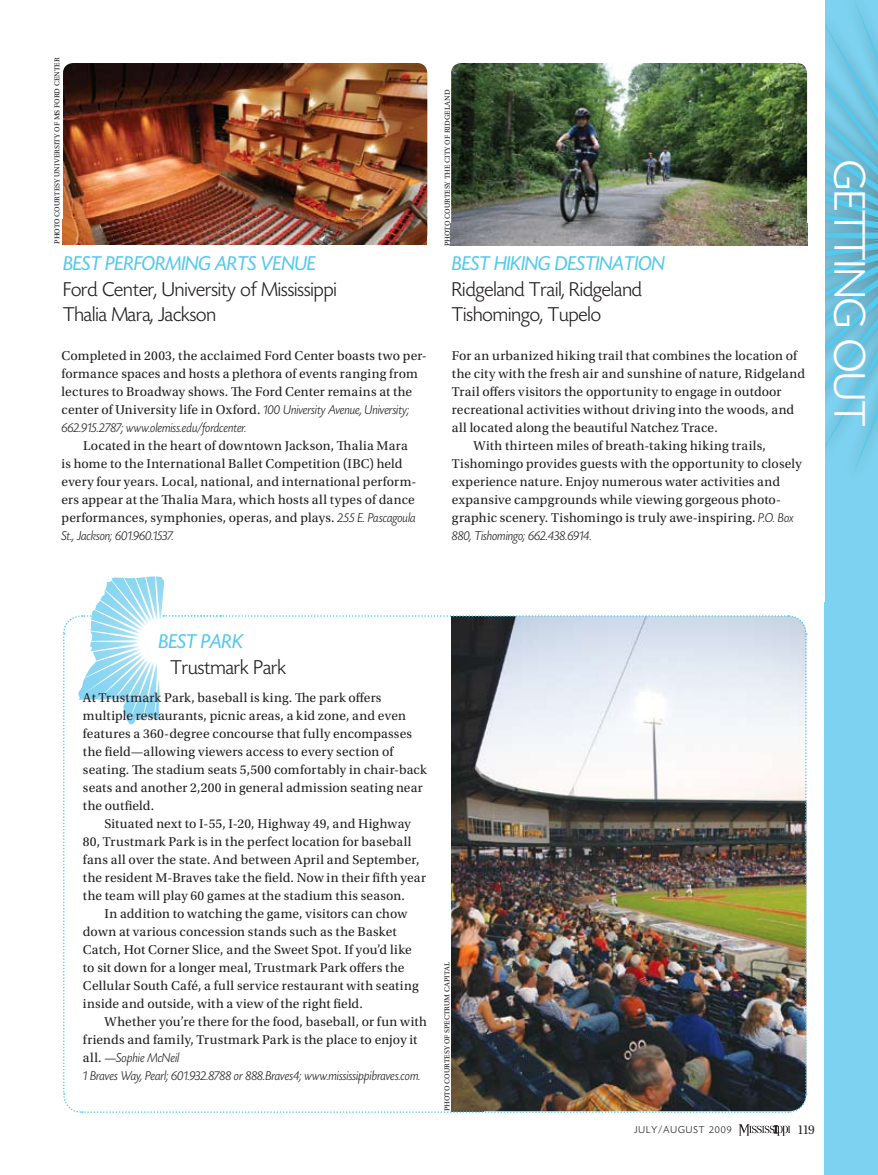
<style>
.page{position:relative;width:878px;height:1175px;background:#fff}
.page>*{position:absolute;margin:0;border:0;box-sizing:border-box;transform-origin:0 0}
.t1{font:300 46.5px "Today Sans HEFOP";color:#fff}
.t2{font:300 21px/25.5px "Today Sans HEFOP";color:#231f20}
.t3{font:italic 21px "Today Sans HEFOP";color:#52c9ed}
.t4{font:16.5px "Utopia Headline";color:#231f20}
.t5{font:13.5px/18px "Utopia Std";letter-spacing:.015em;color:#231f20}
.t6{font:italic 300 13.5px/18px "Today Sans HEFOP";letter-spacing:.005em;color:#231f20}
.t7{font:13.5px "Utopia Std";letter-spacing:.035em;color:#231f20}
.t8{font:300 10.5px "Today Sans HEFOP";letter-spacing:.1em;color:#231f20}
.t9{font:7.5px "Utopia Std Capt";letter-spacing:.01em;color:#231f20}
.s1{font-family:"Today Sans HEFOP";font-weight:300;font-style:italic}
.s2{font-family:"Utopia Std";font-weight:400;font-style:normal}
.s3{font-family:"Utopia Std";font-weight:400;font-style:normal;font-size:12.75px}
</style>
<div class="page">
<svg style="left:738px;top:1124px;width:52px;height:11px"></svg>
<div style="left:824px;top:0;width:54px;height:1174px;background:#7cd2f0"></div>
<svg style="left:824px;top:0;width:54px;height:478px"></svg>
<img style="left:451px;top:63px;width:356px;height:161px">
<img style="left:63px;top:63px;width:364px;height:156px">
<img style="left:63px;top:576px;width:744px;height:537px">
<img style="left:63px;top:219px;width:364px;height:25px">
<img style="left:450px;top:224px;width:357px;height:22px">
<p class="t9" style="left:53px;top:244px;width:187px;rotate:-90deg">PHOTOCOURTESYUNIVERSITYOFMSFORD CENTER</p>
<h2 class="t3" style="left:63px;top:252px;width:254px">BEST PERFORMING ARTS VENUE</h2>
<h2 class="t2" style="left:63px;top:277px;width:275px">Ford Center, University of Mississippi<br>Thalia Mara, Jackson</h2>
<p class="t5" style="left:62px;top:347px;width:367px">Completed in 2003, the acclaimed Ford Center boasts two per&shy;formance spaces and hosts a plethora of events ranging from lectures to Broadway shows. The Ford Center remains at the center of University life in Oxford. <span class="s1">100 University Avenue, University;</span></p>
<p class="t6" style="left:62px;top:419px;width:186px">662.915.2787; www.olemiss.edu/fordcenter.</p>
<p class="t5" style="left:62px;top:437px;width:356px;text-indent:22px">Located in the heart of downtown Jackson, Thalia Mara is home to the International Ballet Competition (IBC) held every four years. Local, national, and international perform&shy;ers appear at the Thalia Mara, which hosts all types of dance performances, symphonies, operas, and plays. <span class="s1">255 E. Pascagoula</span></p>
<p class="t6" style="left:62px;top:527px;width:114px">St., Jackson; 601.960.1537.</p>
<p class="t9" style="left:443px;top:246px;width:158px;rotate:-90deg">PHOTOCOURTESYTHECITYOFRIDGELAND</p>
<h2 class="t3" style="left:452px;top:252px;width:214px">BEST HIKING DESTINATION</h2>
<h2 class="t2" style="left:452px;top:277px;width:191px">Ridgeland Trail, Ridgeland<br>Tishomingo, Tupelo</h2>
<p class="t5" style="left:452px;top:347px;width:347px">For an urbanized hiking trail that combines the location of</p>
<p class="t5" style="left:452px;top:365px;width:354px">the city with the fresh air and sunshine of nature, Ridgeland</p>
<p class="t5" style="left:452px;top:383px;width:331px">Trail offers visitors the opportunity to engage in outdoor</p>
<p class="t5" style="left:452px;top:401px;width:344px">recreational activities without driving into the woods, and</p>
<p class="t5" style="left:452px;top:419px;width:267px">all located along the beautiful Natchez Trace.</p>
<p class="t7" style="left:473px;top:438px;width:294px">With thirteen miles of breath-taking hiking trails,</p>
<p class="t5" style="left:452px;top:455px;width:351px">Tishomingo provides guests with the opportunity to closely</p>
<p class="t5" style="left:452px;top:473px;width:330px">experience nature. Enjoy numerous water activities and</p>
<p class="t5" style="left:452px;top:491px;width:331px">expansive campgrounds while viewing gorgeous photo-</p>
<p class="t5" style="left:452px;top:509px;width:343px">graphic scenery. Tishomingo is truly awe-inspiring. <span class="s1">P.O. Box</span></p>
<p class="t6" style="left:452px;top:527px;width:141px">880, Tishomingo; 662.438.6914.</p>
<h1 class="t1" style="left:873px;top:159px;width:268px;rotate:90deg">GETTING OUT</h1>
<h2 class="t3" style="left:159px;top:630px;width:64px">BEST PARK</h2>
<h2 class="t2" style="left:170px;top:655px;width:117px">Trustmark Park</h2>
<p class="t5" style="left:83px;top:689px;width:345px">At Trustmark Park, baseball is king. The park offers multiple restaurants, picnic areas, a kid zone, and even features a 360-degree concourse that fully encompasses the field—allowing viewers access to every section of seating. The stadium seats 5,500 comfortably in chair-back seats and another 2,200 in general admission seating near the outfield.</p>
<p class="t5" style="left:83px;top:815px;width:344px;text-indent:22px">Situated next to I-55, I-20, Highway 49, and Highway 80, Trustmark Park is in the perfect location for baseball fans all over the state. And between April and September, the resident M-Braves take the field. Now in their fifth year the team will play 60 games at the stadium this season.</p>
<p class="t5" style="left:83px;top:905px;width:337px;text-indent:22px">In addition to watching the game, visitors can chow down at various concession stands such as the Basket Catch, Hot Corner Slice, and the Sweet Spot. If you’d like to sit down for a longer meal, Trustmark Park offers the Cellular South Café, a full service restaurant with seating inside and outside, with a view of the right field.</p>
<p class="t5" style="left:83px;top:1013px;width:345px;text-indent:22px">Whether you’re there for the food, baseball, or fun with friends and family, Trustmark Park is the place to enjoy it</p>
<p class="t6" style="left:83px;top:1049px;width:339px"><span class="s2">all.</span> <span class="s3">—</span>Sophie McNeil<br>1 Braves Way, Pearl; 601.932.8788 or 888.Braves4; www.mississippibraves.com.</p>
<p class="t9" style="left:443px;top:1111px;width:150px;rotate:-90deg">Photo courtesy of SPECTRUM CAPITAL</p>
<p class="t8" style="left:634px;top:1124px;width:99px">JULY/AUGUST 2009</p>
<p class="t4" style="left:798px;top:1121px;width:18px">119</p>
</div>
